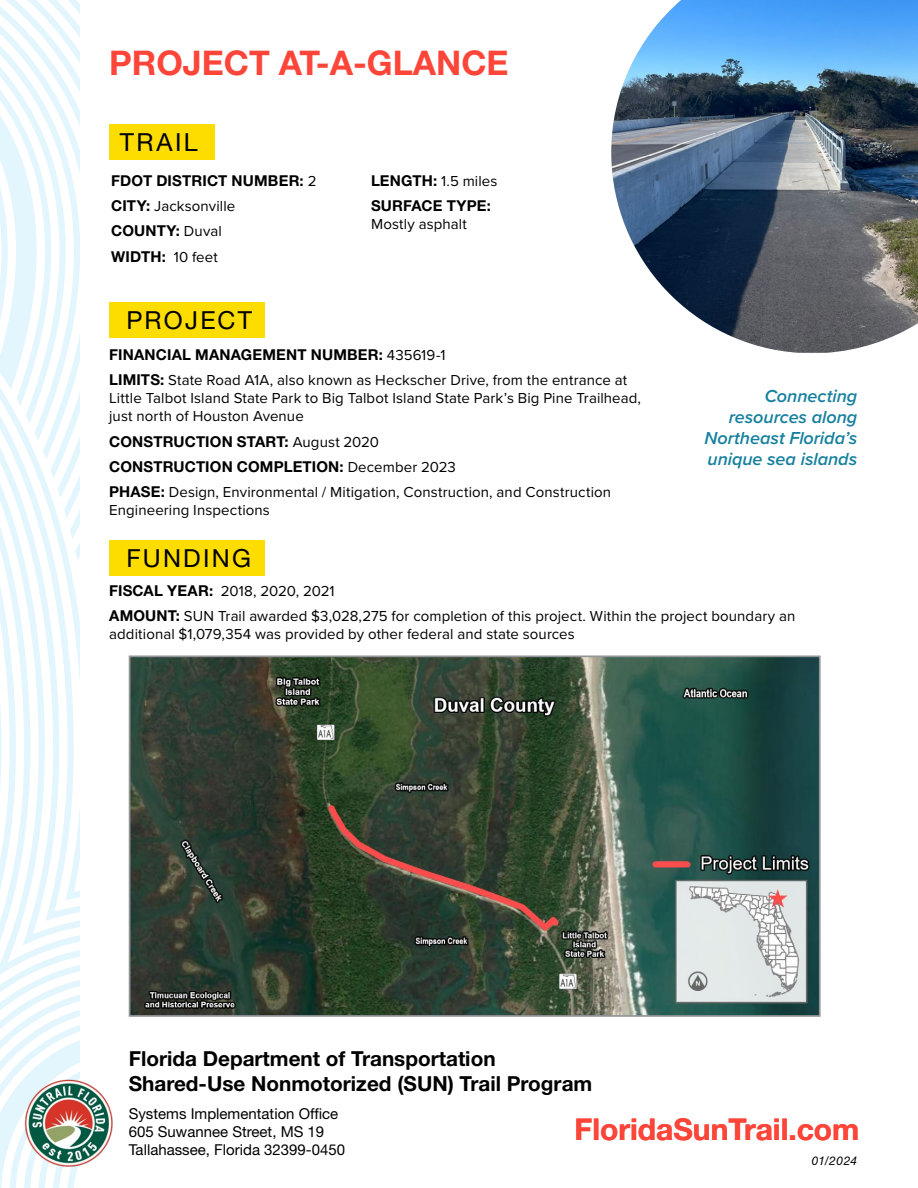
<style>
.page{position:relative;width:918px;height:1188px;background:#fff}
.page>*{position:absolute;margin:0;border:0;box-sizing:border-box;transform-origin:0 0}
.Page_2_Subheading_3{font:700 34.05px "Helvetica Neue LT Std";color:#fd4539}
.t1{font:700 30px "Helvetica Neue LT Std";color:#fd4539}
.Page_2_Subheading_4{font:24.9px "Helvetica Neue LT Std";letter-spacing:.09em;color:#000}
.t2{font:700 20.7px/24.9px "Helvetica Neue LT Std";color:#000}
.Page_2_Caption{font:italic 600 18px/21px "Proxima Nova";letter-spacing:-.005em;color:#17809e;text-align:right}
.Page_2_At-a-Glance_List_ns{font:15px/18px "Proxima Nova";letter-spacing:.005em;color:#000}
.Page_2_At-a-Glance_List_ns-2{font:700 15px "Helvetica Neue LT Std";letter-spacing:.01em;color:#000}
.t3{font:15px/18px "Helvetica Neue LT Std";color:#000}
.t4{font:italic 12px "Helvetica Neue LT Std";letter-spacing:.03em;color:#000}
.s1{font-family:"Proxima Nova";font-weight:400}
.s2{font-family:"Helvetica Neue LT Std";font-weight:700}
</style>
<div class="page">
<img style="left:611px;top:0;width:307px;height:353px">
<img style="left:132px;top:658px;width:686px;height:356px">
<div style="left:129px;top:655px;width:692px;height:362px;border:2px solid #939598"></div>
<svg style="left:0;top:0;width:80px;height:188px"></svg>
<svg style="left:0;top:333px;width:80px;height:855px"></svg>
<img style="left:24px;top:1076px;width:89px;height:95px">
<div style="left:109px;top:303px;width:156px;height:35px;background:#fddc00"></div>
<div style="left:109px;top:541px;width:156px;height:35px;background:#fddc00"></div>
<div style="left:109px;top:124px;width:106px;height:36px;background:#fddc00"></div>
<h3 class="Page_2_Subheading_3" style="left:109px;top:42px;width:401px">PROJECT AT-A-GLANCE</h3>
<h4 class="Page_2_Subheading_4" style="left:120px;top:127px;width:79px">TRAIL</h4>
<p class="Page_2_At-a-Glance_List_ns-2" style="left:111px;top:171px;width:207px">FDOT DISTRICT NUMBER: <span class="s1">2</span></p>
<p class="Page_2_At-a-Glance_List_ns" style="left:111px;top:196px;width:126px"><span class="s2">CITY:</span> Jacksonville</p>
<p class="Page_2_At-a-Glance_List_ns-2" style="left:111px;top:222px;width:112px">COUNTY: <span class="s1">Duval</span></p>
<p class="Page_2_At-a-Glance_List_ns-2" style="left:111px;top:247px;width:108px">WIDTH: <span class="s1">10 feet</span></p>
<h4 class="Page_2_Subheading_4" style="left:126px;top:305px;width:127px">PROJECT</h4>
<p class="Page_2_At-a-Glance_List_ns" style="left:371px;top:171px;width:128px"><span class="s2">LENGTH:</span> 1.5 miles</p>
<p class="Page_2_At-a-Glance_List_ns" style="left:371px;top:196px;width:121px"><span class="s2">SURFACE TYPE:<br></span>Mostly asphalt</p>
<p class="Page_2_At-a-Glance_List_ns-2" style="left:109px;top:345px;width:338px">FINANCIAL MANAGEMENT NUMBER: <span class="s1">435619-1</span></p>
<p class="Page_2_At-a-Glance_List_ns" style="left:109px;top:371px;width:533px"><span class="s2">LIMITS:</span> State Road A1A, also known as Heckscher Drive, from the entrance at<br>Little Talbot Island State Park to Big Talbot Island State Park’s Big Pine Trailhead, just north of Houston Avenue</p>
<p class="Page_2_At-a-Glance_List_ns-2" style="left:109px;top:432px;width:271px">CONSTRUCTION START: <span class="s1">August 2020</span></p>
<p class="Page_2_At-a-Glance_List_ns-2" style="left:109px;top:457px;width:348px">CONSTRUCTION COMPLETION: <span class="s1">December 2023</span></p>
<p class="Page_2_At-a-Glance_List_ns" style="left:109px;top:483px;width:504px"><span class="s2">PHASE:</span> Design, Environmental / Mitigation, Construction, and Construction<br>Engineering Inspections</p>
<p class="Page_2_Caption" style="left:704px;top:385px;width:154px">Connecting resources along<br>Northeast Florida’s unique sea islands</p>
<h4 class="Page_2_Subheading_4" style="left:126px;top:543px;width:126px">FUNDING</h4>
<p class="Page_2_At-a-Glance_List_ns" style="left:109px;top:581px;width:227px"><span class="s2">FISCAL YEAR:</span> 2018, 2020, 2021</p>
<p class="Page_2_At-a-Glance_List_ns" style="left:109px;top:607px;width:688px"><span class="s2">AMOUNT:</span> SUN Trail awarded $3,028,275 for completion of this project. Within the project boundary an additional $1,079,354 was provided by other federal and state sources</p>
<p class="t2" style="left:129px;top:1046px;width:465px">Florida Department of Transportation<br>Shared-Use Nonmotorized (SUN) Trail Program</p>
<p class="t3" style="left:129px;top:1104px;width:218px">Systems Implementation Office<br>605 Suwannee Street, MS 19<br>Tallahassee, Florida 32399-0450</p>
<p class="t1" style="left:575px;top:1111px;width:286px">FloridaSunTrail.com</p>
<p class="t4" style="left:812px;top:1154px;width:47px">01/2024</p>
</div>
